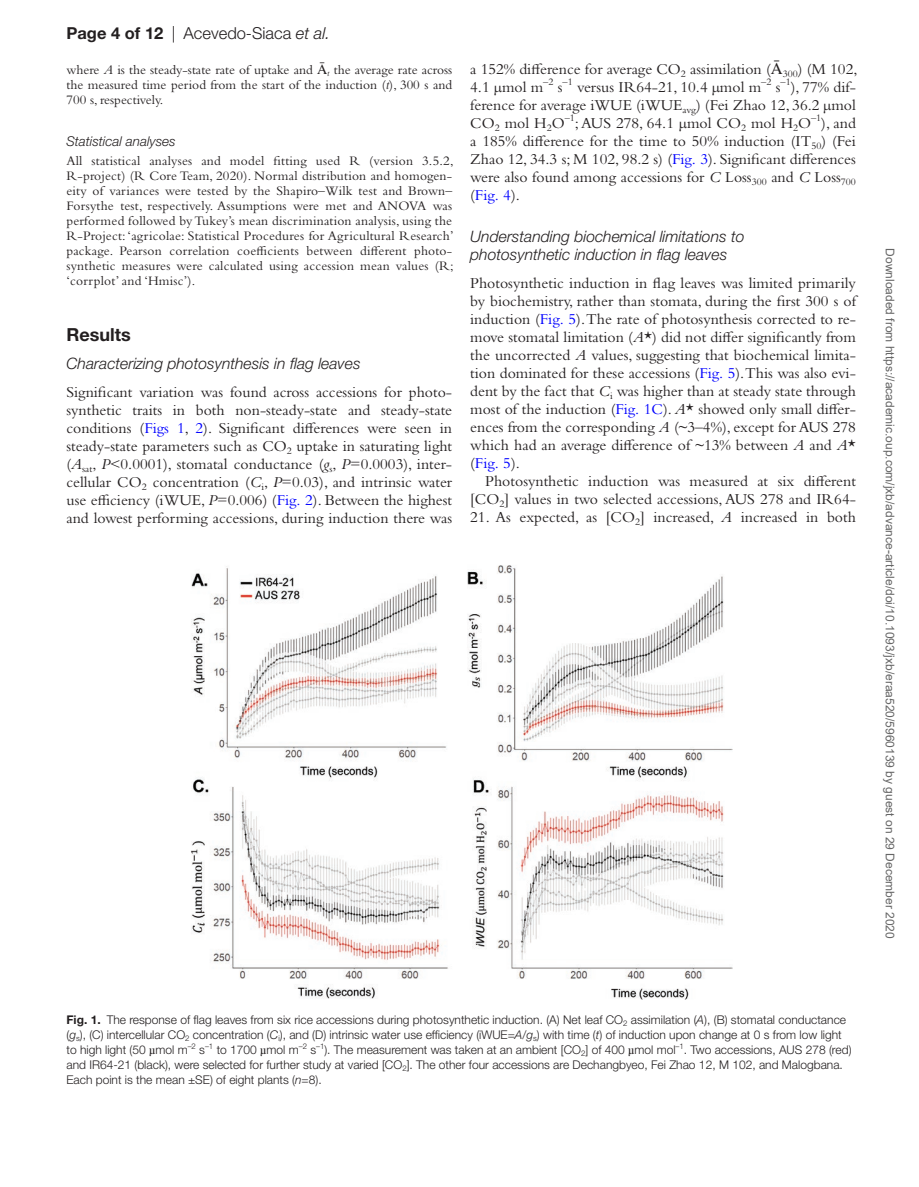
<style>
.page{position:relative;width:919px;height:1187px;background:#fff}
.page>*{position:absolute;margin:0;border:0;box-sizing:border-box;transform-origin:0 0}
.t1{font:700 18px "Helvetica Neue LT Std";color:#231f20}
.t2{font:300 16.5px "Helvetica Neue LT Std";color:#231f20}
.t3{font:15.75px/18px "Bembo Std";color:#231f20;text-align:justify}
.t4{font:italic 300 15.75px/18px "Helvetica Neue LT Std";color:#231f20}
.t5{font:13.5px/15px "Bembo Std";letter-spacing:.015em;color:#231f20;text-align:justify}
.t6{font:italic 300 13.5px "Helvetica Neue LT Std";color:#231f20}
.t7{font:300 12px/15px "Helvetica Neue LT Std";color:#231f20}
.t8{font:12px "Arial";color:#666}
.s1{font-weight:700}
.s2{font-style:italic}
.s3{font-family:"Gandhari Unicode"}
.s4{color:#00f}
.s5{font-family:"Gandhari Unicode";font-weight:400}
</style>
<div class="page">
<img style="left:191px;top:565px;width:541px;height:434px">
<p class="t2" style="left:66px;top:23px;width:265px"><span class="s1">Page 4 of 12</span> | Acevedo-Siaca <span class="s2">et al.</span></p>
<p class="t5" style="left:66px;top:62px;width:387px">where <span class="s2">A</span> is the steady-state rate of uptake and <span class="s3">Ā</span><sub>t</sub> the average rate across the measured time period from the start of the induction (<span class="s2">t</span>), 300 s and 700 s, respectively.</p>
<p class="t6" style="left:66px;top:133px;width:111px">Statistical analyses</p>
<p class="t5" style="left:66px;top:153px;width:388px">All statistical analyses and model fitting used R (version 3.5.2, R-project) (R Core Team, 2020). Normal distribution and homogen&shy;eity of variances were tested by the Shapiro–Wilk test and Brown– Forsythe test, respectively. Assumptions were met and ANOVA was performed followed by Tukey’s mean discrimination analysis, using the R-Project: ‘agricolae: Statistical Procedures for Agricultural Research’ package. Pearson correlation coefficients between different photo&shy;synthetic measures were calculated using accession mean values (R; ‘corrplot’ and ‘Hmisc’).</p>
<p class="t1" style="left:66px;top:323px;width:66px">Results</p>
<p class="t4" style="left:66px;top:353px;width:296px">Characterizing photosynthesis in flag leaves</p>
<p class="t3" style="left:66px;top:383px;width:387px">Significant variation was found across accessions for photo&shy;synthetic traits in both non-steady-state and steady-state conditions (<span class="s4">Figs 1</span>, <span class="s4">2</span>). Significant differences were seen in steady-state parameters such as CO<sub>2</sub> uptake in saturating light (<span class="s2">A</span><sub>sat</sub>, <span class="s2">P</span>&lt;0.0001), stomatal conductance (<span class="s2">g</span><sub>s</sub>, <span class="s2">P</span>=0.0003), inter&shy;cellular CO<sub>2</sub> concentration (<span class="s2">C</span><sub>i</sub>, <span class="s2">P</span>=0.03), and intrinsic water use efficiency (iWUE, <span class="s2">P</span>=0.006) (<span class="s4">Fig. 2</span>). Between the highest and lowest performing accessions, during induction there was</p>
<p class="t3" style="left:470px;top:59px;width:389px">a 152% difference for average CO<sub>2</sub> assimilation (<span class="s3">Ā</span><sub>300</sub>) (M 102, 4.1 µmol m<sup>–2</sup> s<sup>–1</sup> versus IR64-21, 10.4 µmol m<sup>–2</sup> s<sup>–1</sup>), 77% dif&shy;ference for average iWUE (iWUE<sub>avg</sub>) (Fei Zhao 12, 36.2 µmol CO<sub>2</sub> mol H<sub>2</sub>O<sup>–1</sup>; AUS 278, 64.1 µmol CO<sub>2</sub> mol H<sub>2</sub>O<sup>–1</sup>), and a 185% difference for the time to 50% induction (IT<sub>50</sub>) (Fei Zhao 12, 34.3 s; M 102, 98.2 s) (<span class="s4">Fig. 3</span>). Significant differences were also found among accessions for <span class="s2">C</span> Loss<sub>300</sub> and <span class="s2">C</span> Loss<sub>700 </sub>(<span class="s4">Fig. 4</span>).</p>
<p class="t4" style="left:470px;top:227px;width:276px">Understanding biochemical limitations to photosynthetic induction in flag leaves</p>
<p class="t3" style="left:470px;top:274px;width:387px">Photosynthetic induction in flag leaves was limited primarily by biochemistry, rather than stomata, during the first 300 s of induction (<span class="s4">Fig. 5</span>). The rate of photosynthesis corrected to re&shy;move stomatal limitation (<span class="s2">A</span>*) did not differ significantly from the uncorrected <span class="s2">A</span> values, suggesting that biochemical limita&shy;tion dominated for these accessions (<span class="s4">Fig. 5</span>).This was also evi&shy;dent by the fact that <span class="s2">C</span><sub>i</sub> was higher than at steady state through most of the induction (<span class="s4">Fig. 1C</span>). <span class="s2">A</span>* showed only small differ&shy;ences from the corresponding <span class="s2">A</span> (~3–4%), except for AUS 278 which had an average difference of ~13% between <span class="s2">A</span> and <span class="s2">A</span>* (<span class="s4">Fig. 5</span>).</p>
<p class="t3" style="left:470px;top:472px;width:387px;text-align:right">Photosynthetic induction was measured at six different [CO<sub>2</sub>] values in two selected accessions, AUS 278 and IR64-</p>
<p class="t3" style="left:470px;top:508px;width:387px">21. As expected, as [CO<sub>2</sub>] increased, <span class="s2">A</span> increased in both</p>
<p class="t8" style="left:894px;top:248px;width:692px;rotate:90deg">Downloaded from https://academic.oup.com/jxb/advance-article/doi/10.1093/jxb/eraa520/5960139 by guest on 29 December 2020</p>
<p class="t7" style="left:66px;top:1011px;width:786px"><span class="s1">Fig. 1.</span> The response of flag leaves from six rice accessions during photosynthetic induction. (A) Net leaf CO<sub>2</sub> assimilation (<span class="s2">A</span>), (B) stomatal conductance (<span class="s2">g</span><sub>s</sub>), (C) intercellular CO<sub>2</sub> concentration (<span class="s2">C</span><sub>i</sub>), and (D) intrinsic water use efficiency (iWUE=<span class="s2">A</span>/<span class="s2">g</span><sub>s</sub>) with time (<span class="s2">t</span>) of induction upon change at 0 s from low light to high light (50 <span class="s5">µ</span>mol m<sup>–2</sup> s<sup>–1</sup> to 1700 <span class="s5">µ</span>mol m<sup>–2</sup> s<sup>–1</sup>). The measurement was taken at an ambient [CO<sub>2</sub>] of 400 <span class="s5">µ</span>mol mol<sup>–1</sup>. Two accessions, AUS 278 (red) and IR64-21 (black), were selected for further study at varied [CO<sub>2</sub>]. The other four accessions are Dechangbyeo, Fei Zhao 12, M 102, and Malogbana.<br>Each point is the mean ±SE) of eight plants (<span class="s2">n</span>=8).</p>
</div>
